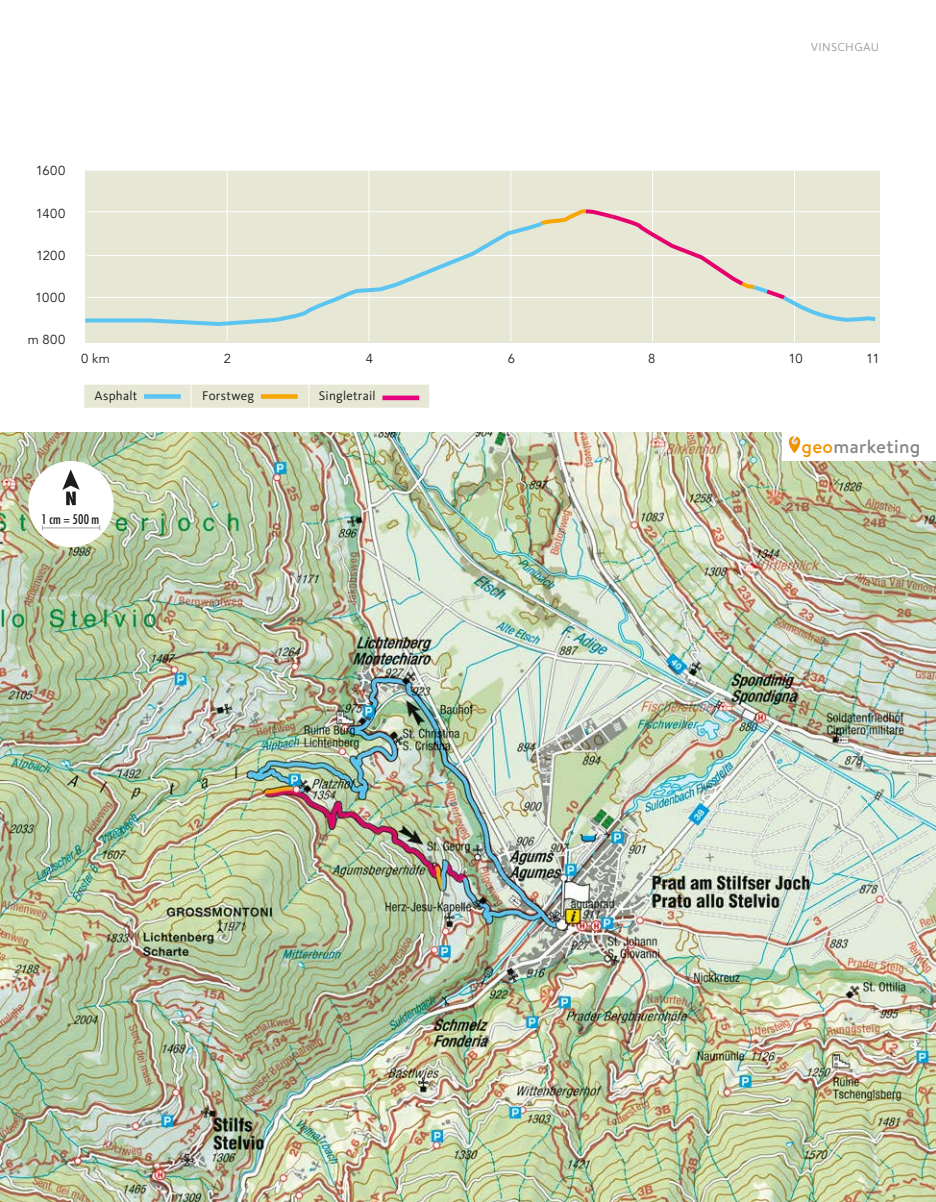
<style>
.page{position:relative;width:936px;height:1202px;background:#fff}
.page>*{position:absolute;margin:0;border:0;box-sizing:border-box;transform-origin:0 0}
.t1{font:500 19px "Brandon Text";letter-spacing:.02em;color:#878787}
.t2{font:13px "Avenir LT Std";letter-spacing:.03em;color:#1d1d1b}
.t3{font:13px "Kievit OT";letter-spacing:.02em;color:#1d1d1b}
.t4{font:condensed 13px "Futura Std";color:#1d1d1b}
.t5{font:12px "Kievit OT";color:#9d9d9c}
.s1{color:#f39200}
</style>
<div class="page">
<img style="left:0;top:433px;width:935px;height:769px">
<div style="left:28px;top:461px;width:86px;height:86px;background:#fff;border-radius:50%"></div>
<hr style="left:42px;top:528px;width:58px;height:1px;background:#9f9f9f">
<svg style="left:62px;top:469px;width:18px;height:36px"></svg>
<div style="left:782px;top:432px;width:153px;height:29px;background:#fff"></div>
<svg style="left:788px;top:436px;width:12px;height:17px"></svg>
<div style="left:85px;top:171px;width:794px;height:172px;background:#e6e7d5"></div>
<hr style="left:87px;top:297px;width:793px;height:1px;background:#fff">
<hr style="left:87px;top:255px;width:793px;height:1px;background:#fff">
<hr style="left:87px;top:211px;width:793px;height:1px;background:#fff">
<hr style="left:227px;top:170px;width:1px;height:172px;background:#fff">
<svg style="left:85px;top:318px;width:31px;height:4px"></svg>
<hr style="left:368px;top:170px;width:1px;height:172px;background:#fff">
<hr style="left:510px;top:170px;width:1px;height:172px;background:#fff">
<hr style="left:652px;top:170px;width:1px;height:172px;background:#fff">
<hr style="left:794px;top:170px;width:1px;height:172px;background:#fff">
<svg style="left:116px;top:207px;width:763px;height:121px"></svg>
<svg style="left:84px;top:385px;width:345px;height:23px;background:#e6e6d5"></svg>
<div style="left:144px;top:394px;width:37px;height:5px;background:#5bc5f2"></div>
<div style="left:261px;top:394px;width:36px;height:5px;background:#f7a600"></div>
<hr style="left:382px;top:396px;width:37px;height:4px;background:#e6007d">
<p class="t5" style="left:810px;top:40px;width:17px">Vinschgau</p>
<p class="t2" style="left:36px;top:163px;width:31px">1600</p>
<p class="t2" style="left:36px;top:206px;width:31px">1400</p>
<p class="t2" style="left:36px;top:248px;width:31px">1200</p>
<p class="t2" style="left:35px;top:290px;width:31px">1000</p>
<p class="t2" style="left:28px;top:332px;width:39px">m 800</p>
<p class="t2" style="left:81px;top:351px;width:30px">0 km</p>
<p class="t2" style="left:224px;top:351px;width:9px">2</p>
<p class="t2" style="left:366px;top:351px;width:9px">4</p>
<p class="t2" style="left:508px;top:351px;width:9px">6</p>
<p class="t2" style="left:648px;top:351px;width:9px">8</p>
<p class="t2" style="left:788px;top:351px;width:16px">10</p>
<p class="t2" style="left:866px;top:351px;width:15px">11</p>
<p class="t3" style="left:94px;top:389px;width:44px">Asphalt</p>
<p class="t3" style="left:202px;top:389px;width:53px">Forstweg</p>
<p class="t3" style="left:319px;top:389px;width:58px">Singletrail</p>
<h1 class="t1" style="left:801px;top:433px;width:120px"><span class="s1">geo</span>marketing</h1>
<p class="t4" style="left:42px;top:512px;width:59px">1 cm = 500 m</p>
</div>
